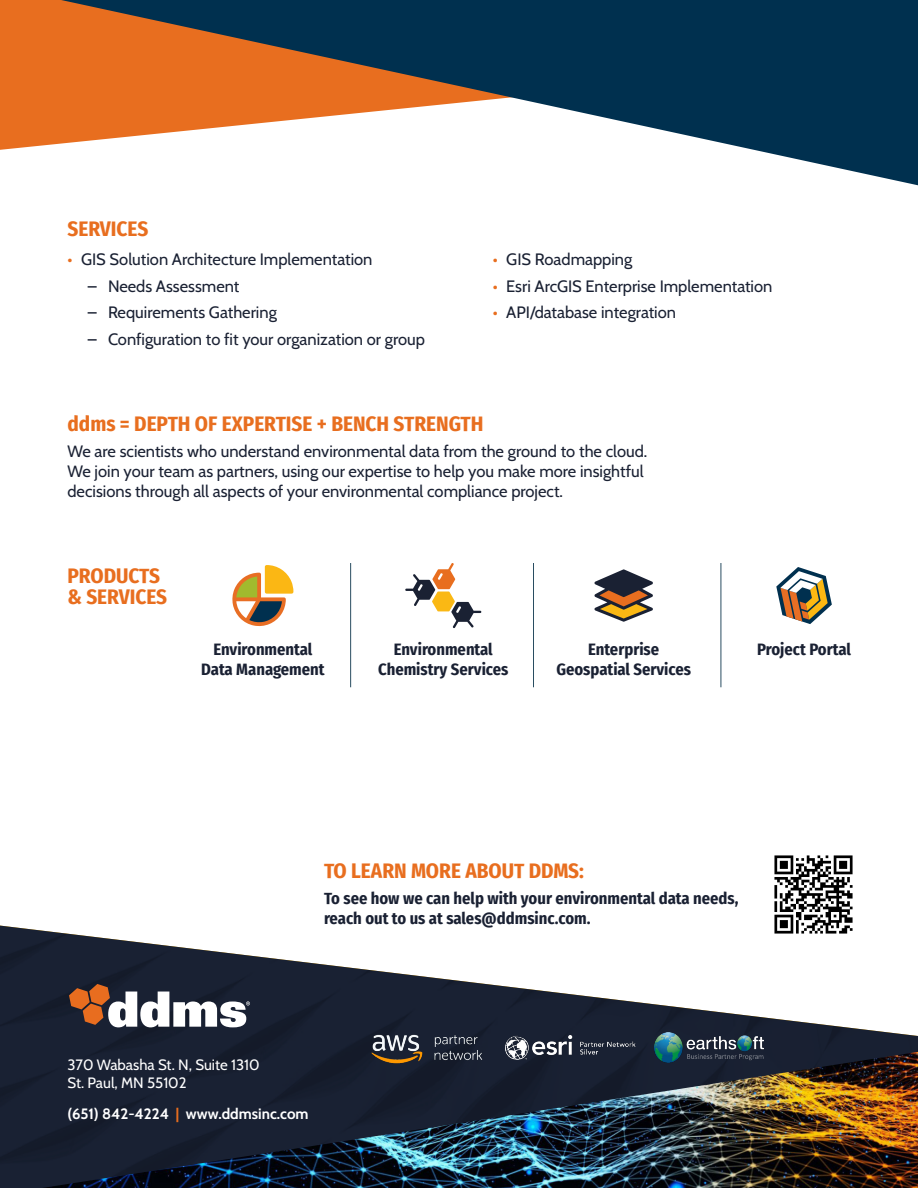
<style>
.page{position:relative;width:918px;height:1188px;background:#fff}
.page>*{position:absolute;margin:0;border:0;box-sizing:border-box;transform-origin:0 0}
.t1{font:700 21px/21px "Fira Sans Condensed";color:#e86e1f}
.t2{font:16.5px/19.8px "Cabin";color:#1a2133}
.t3{font:700 16.5px/19.8px "Fira Sans Condensed";color:#1a2133;text-align:center}
.t4{font:15px "Cabin";color:#fff}
.s1{color:#e86e1f}
</style>
<div class="page">
<img style="left:0;top:926px;width:918px;height:262px">
<img style="left:42px;top:1052px;width:876px;height:136px">
<svg style="left:69px;top:984px;width:181px;height:43px"></svg>
<img style="left:371px;top:1032px;width:112px;height:31px">
<img style="left:506px;top:1035px;width:129px;height:25px">
<img style="left:654px;top:1033px;width:109px;height:29px">
<div style="left:0;top:0;width:61px;height:150px;background:#e86e1f"></div>
<svg style="left:61px;top:0;width:857px;height:185px"></svg>
<img style="left:764px;top:855px;width:99px;height:89px">
<svg style="left:776px;top:567px;width:56px;height:57px"></svg>
<svg style="left:405px;top:563px;width:76px;height:65px"></svg>
<svg style="left:594px;top:569px;width:59px;height:53px"></svg>
<svg style="left:232px;top:565px;width:61px;height:62px"></svg>
<hr style="left:350px;top:563px;width:1px;height:124px;background:#294d61">
<hr style="left:533px;top:563px;width:1px;height:124px;background:#294d61">
<hr style="left:721px;top:563px;width:1px;height:124px;background:#294d61">
<p class="t1" style="left:68px;top:216px;width:82px">SERVICES</p>
<p class="t2" style="left:68px;top:248px;width:307px"><span class="s1">•</span> GIS Solution Architecture Implementation</p>
<p class="t2" style="left:88px;top:275px;width:153px">– Needs Assessment</p>
<p class="t2" style="left:88px;top:301px;width:191px">– Requirements Gathering</p>
<p class="t2" style="left:88px;top:328px;width:339px">– Configuration to fit your organization or group</p>
<p class="t2" style="left:493px;top:248px;width:141px"><span class="s1">•</span> GIS Roadmapping</p>
<p class="t2" style="left:493px;top:275px;width:281px"><span class="s1">•</span> Esri ArcGIS Enterprise Implementation</p>
<p class="t2" style="left:493px;top:301px;width:185px"><span class="s1">•</span> API/database integration</p>
<p class="t1" style="left:68px;top:412px;width:418px">ddms = DEPTH OF EXPERTISE + BENCH STRENGTH</p>
<p class="t2" style="left:68px;top:441px;width:581px">We are scientists who understand environmental data from the ground to the cloud.<br>We join your team as partners, using our expertise to help you make more insightful decisions through all aspects of your environmental compliance project.</p>
<p class="t1" style="left:68px;top:563px;width:101px">PRODUCTS &amp; SERVICES</p>
<p class="t3" style="left:201px;top:639px;width:125px">Environmental<br>Data Management</p>
<p class="t3" style="left:394px;top:639px;width:101px">Environmental</p>
<p class="t3" style="left:757px;top:639px;width:95px">Project Portal</p>
<p class="t3" style="left:378px;top:658px;width:132px">Chemistry Services</p>
<p class="t3" style="left:556px;top:639px;width:136px">Enterprise<br>Geospatial Services</p>
<p class="t1" style="left:324px;top:858px;width:261px">TO LEARN MORE ABOUT DDMS:</p>
<p class="t3" style="left:324px;top:887px;width:416px;text-align:left">To see how we can help with your environmental data needs, reach out to us at sales@ddmsinc.com.</p>
<p class="t4" style="left:68px;top:1053px;width:193px">370 Wabasha St. N, Suite 1310</p>
<p class="t4" style="left:68px;top:1071px;width:121px">St. Paul, MN 55102</p>
<p class="t4" style="left:68px;top:1102px;width:243px">(651) 842-4224 <span class="s1">|</span> www.ddmsinc.com</p>
</div>
